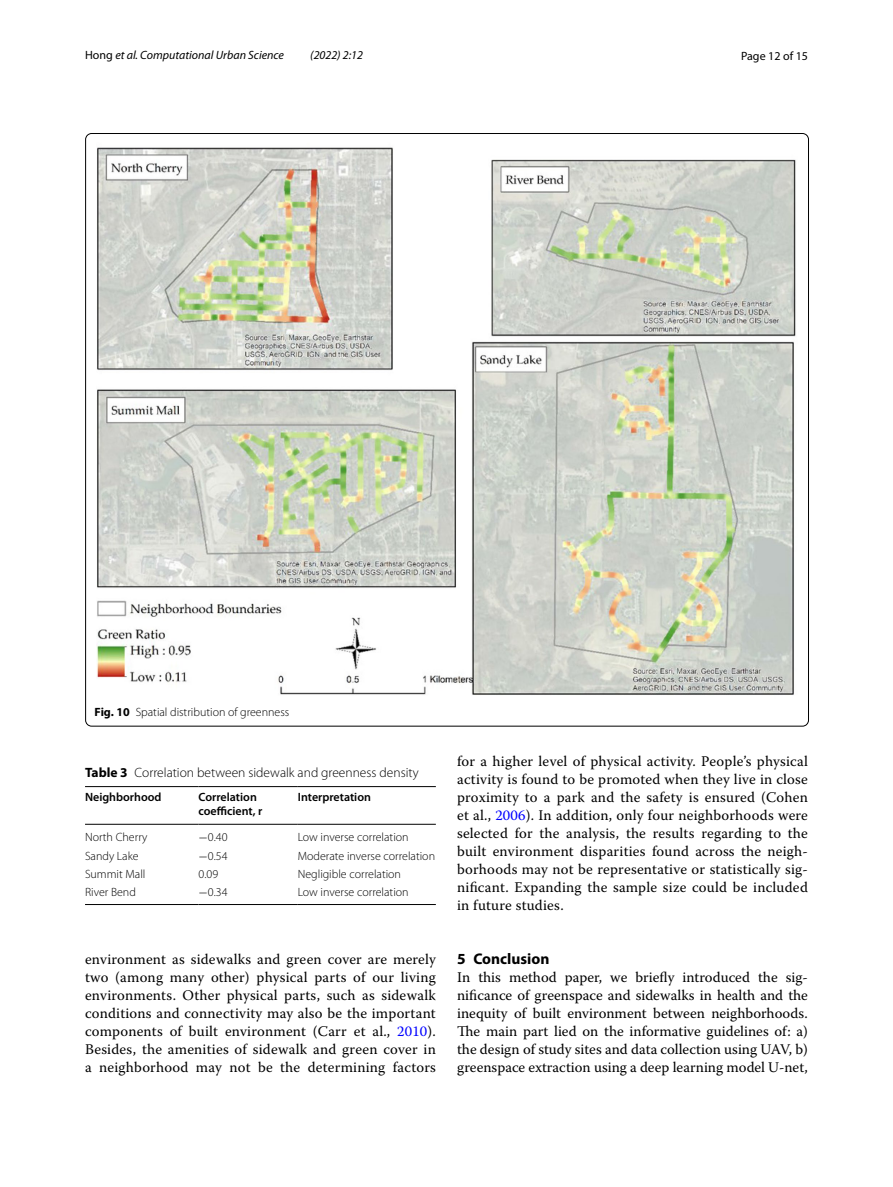
<style>
.page{position:relative;width:893px;height:1187px;background:#fff}
.page>*{position:absolute;margin:0;border:0;box-sizing:border-box;transform-origin:0 0}
.t1{font:700 15.45px "Myriad Pro";color:#000}
.t2{font:14.7px/18px "Warnock Pro";letter-spacing:.015em;color:#000;text-align:justify}
.t3{font:300 13.5px "Myriad Pro";color:#000}
.t4{font:300 12px "Myriad Pro";color:#000}
.t5{font:600 12px/13.5px "Myriad Pro";color:#000}
.t6{font:italic 12px "Myriad Pro";color:#000}
.t7{font:12px "Myriad Pro";color:#000}
.s1{font-style:normal}
.s2{font-weight:700}
.s3{font-family:"MTSY";font-weight:400}
.s4{color:#00f}
</style>
<div class="page">
<img style="left:97px;top:147px;width:699px;height:548px">
<hr style="left:85px;top:786px;width:114px;height:1px;background:#000">
<hr style="left:85px;top:824px;width:114px;height:1px;background:#000">
<hr style="left:199px;top:786px;width:99px;height:1px;background:#000">
<hr style="left:199px;top:824px;width:99px;height:1px;background:#000">
<hr style="left:298px;top:786px;width:138px;height:1px;background:#000">
<hr style="left:298px;top:824px;width:138px;height:1px;background:#000">
<hr style="left:85px;top:904px;width:114px;height:1px;background:#000">
<hr style="left:199px;top:904px;width:99px;height:1px;background:#000">
<hr style="left:298px;top:904px;width:138px;height:1px;background:#000">
<p class="t6" style="left:85px;top:48px;width:200px"><span class="s1">Hong</span> et al. Computational Urban Science</p>
<p class="t6" style="left:310px;top:48px;width:54px">(2022) 2:12</p>
<p class="t7" style="left:741px;top:48px;width:68px">Page 12 of 15</p>
<p class="t4" style="left:95px;top:705px;width:196px"><span class="s2">Fig. 10</span> Spatial distribution of greenness</p>
<p class="t3" style="left:85px;top:764px;width:335px"><span class="s2">Table 3</span> Correlation between sidewalk and greenness density</p>
<p class="t5" style="left:85px;top:789px;width:78px">Neighborhood</p>
<p class="t5" style="left:199px;top:789px;width:65px">Correlation coefficient, r</p>
<p class="t5" style="left:298px;top:789px;width:75px">Interpretation</p>
<p class="t4" style="left:85px;top:830px;width:64px">North Cherry</p>
<p class="t4" style="left:199px;top:830px;width:31px"><span class="s3">−</span>0.40</p>
<p class="t4" style="left:298px;top:830px;width:112px">Low inverse correlation</p>
<p class="t4" style="left:85px;top:848px;width:55px">Sandy Lake</p>
<p class="t4" style="left:199px;top:848px;width:31px"><span class="s3">−</span>0.54</p>
<p class="t4" style="left:298px;top:848px;width:139px">Moderate inverse correlation</p>
<p class="t4" style="left:85px;top:867px;width:62px">Summit Mall</p>
<p class="t4" style="left:199px;top:867px;width:21px">0.09</p>
<p class="t4" style="left:298px;top:867px;width:105px">Negligible correlation</p>
<p class="t4" style="left:85px;top:885px;width:52px">River Bend</p>
<p class="t4" style="left:199px;top:885px;width:31px"><span class="s3">−</span>0.34</p>
<p class="t4" style="left:298px;top:885px;width:112px">Low inverse correlation</p>
<p class="t2" style="left:85px;top:949px;width:352px">environment as sidewalks and green cover are merely two (among many other) physical parts of our living environments. Other physical parts, such as sidewalk conditions and connectivity may also be the important components of built environment (Carr et al., <span class="s4">2010</span>).<br>Besides, the amenities of sidewalk and green cover in a neighborhood may not be the determining factors</p>
<p class="t2" style="left:457px;top:751px;width:352px">for a higher level of physical activity. People’s physical activity is found to be promoted when they live in close proximity to a park and the safety is ensured (Cohen et al., <span class="s4">2006</span>). In addition, only four neighborhoods were selected for the analysis, the results regarding to the built environment disparities found across the neigh&shy;borhoods may not be representative or statistically sig&shy;nificant. Expanding the sample size could be included in future studies.</p>
<p class="t1" style="left:457px;top:948px;width:94px">5 Conclusion</p>
<p class="t2" style="left:457px;top:968px;width:352px">In this method paper, we briefly introduced the sig&shy;nificance of greenspace and sidewalks in health and the inequity of built environment between neighborhoods.<br>The main part lied on the informative guidelines of: a) the design of study sites and data collection using UAV, b) greenspace extraction using a deep learning model U-net,</p>
</div>
